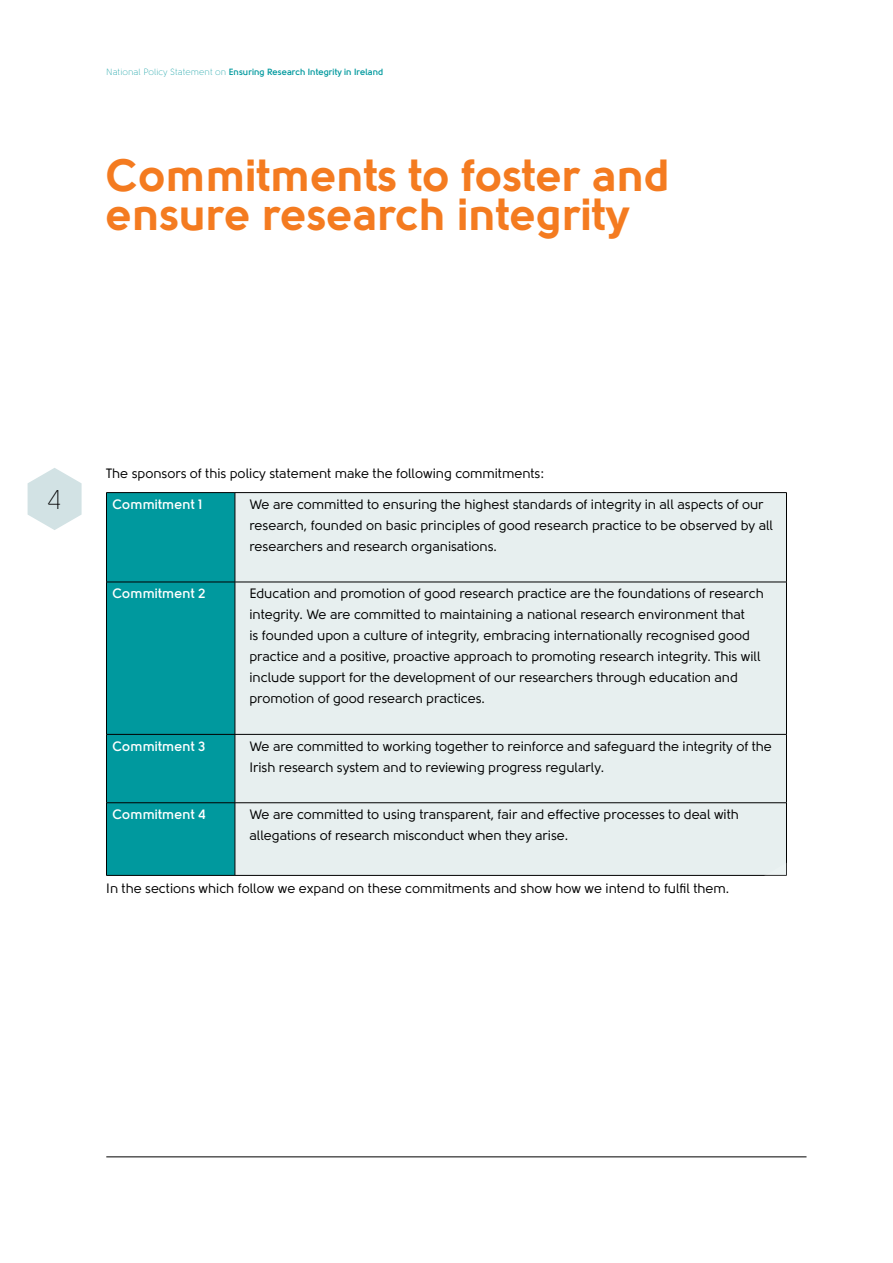
<style>
.page{position:relative;width:893px;height:1263px;background:#fff}
.page>*{position:absolute;margin:0;border:0;box-sizing:border-box;transform-origin:0 0}
.t1{font:900 45px/39px "Solomon";color:#f47b20}
.t2{font:300 27px "Solomon";color:#000}
.t3{font:13.5px/21px "Solomon";color:#000}
.t4{font:700 13.5px "Solomon";color:#fff}
.t5{font:700 9px "Solomon";color:#00999e}
.s1{font-weight:300}
</style>
<div class="page">
<div style="left:107px;top:493px;width:128px;height:382px;background:#00999e"></div>
<div style="left:236px;top:493px;width:550px;height:382px;background:#e7efef"></div>
<hr style="left:106px;top:492px;width:129px;height:1px;background:#000">
<hr style="left:106px;top:493px;width:1px;height:89px;background:#000">
<hr style="left:235px;top:492px;width:552px;height:1px;background:#000">
<hr style="left:235px;top:493px;width:1px;height:89px;background:#000">
<hr style="left:786px;top:493px;width:1px;height:89px;background:#000">
<hr style="left:106px;top:582px;width:129px;height:1px;background:#000">
<hr style="left:106px;top:582px;width:1px;height:152px;background:#000">
<hr style="left:235px;top:582px;width:552px;height:1px;background:#000">
<hr style="left:235px;top:582px;width:1px;height:152px;background:#000">
<hr style="left:786px;top:582px;width:1px;height:152px;background:#000">
<hr style="left:106px;top:734px;width:129px;height:1px;background:#000">
<hr style="left:106px;top:734px;width:1px;height:68px;background:#000">
<hr style="left:235px;top:734px;width:552px;height:1px;background:#000">
<hr style="left:235px;top:734px;width:1px;height:68px;background:#000">
<hr style="left:786px;top:734px;width:1px;height:68px;background:#000">
<hr style="left:106px;top:802px;width:129px;height:1px;background:#000">
<hr style="left:106px;top:803px;width:1px;height:72px;background:#000">
<hr style="left:235px;top:802px;width:552px;height:1px;background:#000">
<hr style="left:235px;top:803px;width:1px;height:72px;background:#000">
<hr style="left:786px;top:803px;width:1px;height:72px;background:#000">
<hr style="left:106px;top:875px;width:129px;height:1px;background:#000">
<hr style="left:235px;top:875px;width:552px;height:1px;background:#000">
<svg style="left:28px;top:468px;width:54px;height:62px"></svg>
<hr style="left:106px;top:1156px;width:700px;height:1px;background:#000">
<svg style="left:724px;top:850px;width:83px;height:308px"></svg>
<p class="t5" style="left:106px;top:67px;width:279px"><span class="s1">National Policy Statement on</span> Ensuring Research Integrity in Ireland</p>
<h1 class="t1" style="left:106px;top:156px;width:566px">Commitments to foster and ensure research integrity</h1>
<h2 class="t2" style="left:47px;top:485px;width:16px">4</h2>
<p class="t3" style="left:106px;top:463px;width:439px">The sponsors of this policy statement make the following commitments:</p>
<p class="t4" style="left:112px;top:496px;width:91px">Commitment 1</p>
<p class="t3" style="left:249px;top:494px;width:525px">We are committed to ensuring the highest standards of integrity in all aspects of our research, founded on basic principles of good research practice to be observed by all researchers and research organisations.</p>
<p class="t4" style="left:112px;top:586px;width:95px">Commitment 2</p>
<p class="t3" style="left:249px;top:583px;width:516px">Education and promotion of good research practice are the foundations of research integrity. We are committed to maintaining a national research environment that<br>is founded upon a culture of integrity, embracing internationally recognised good practice and a positive, proactive approach to promoting research integrity. This will include support for the development of our researchers through education and promotion of good research practices.</p>
<p class="t4" style="left:112px;top:738px;width:95px">Commitment 3</p>
<p class="t3" style="left:249px;top:735px;width:524px">We are committed to working together to reinforce and safeguard the integrity of the<br>Irish research system and to reviewing progress regularly.</p>
<p class="t4" style="left:112px;top:806px;width:95px">Commitment 4</p>
<p class="t3" style="left:249px;top:804px;width:491px">We are committed to using transparent, fair and effective processes to deal with allegations of research misconduct when they arise.</p>
<p class="t3" style="left:106px;top:878px;width:624px">In the sections which follow we expand on these commitments and show how we intend to fulfil them.</p>
</div>
